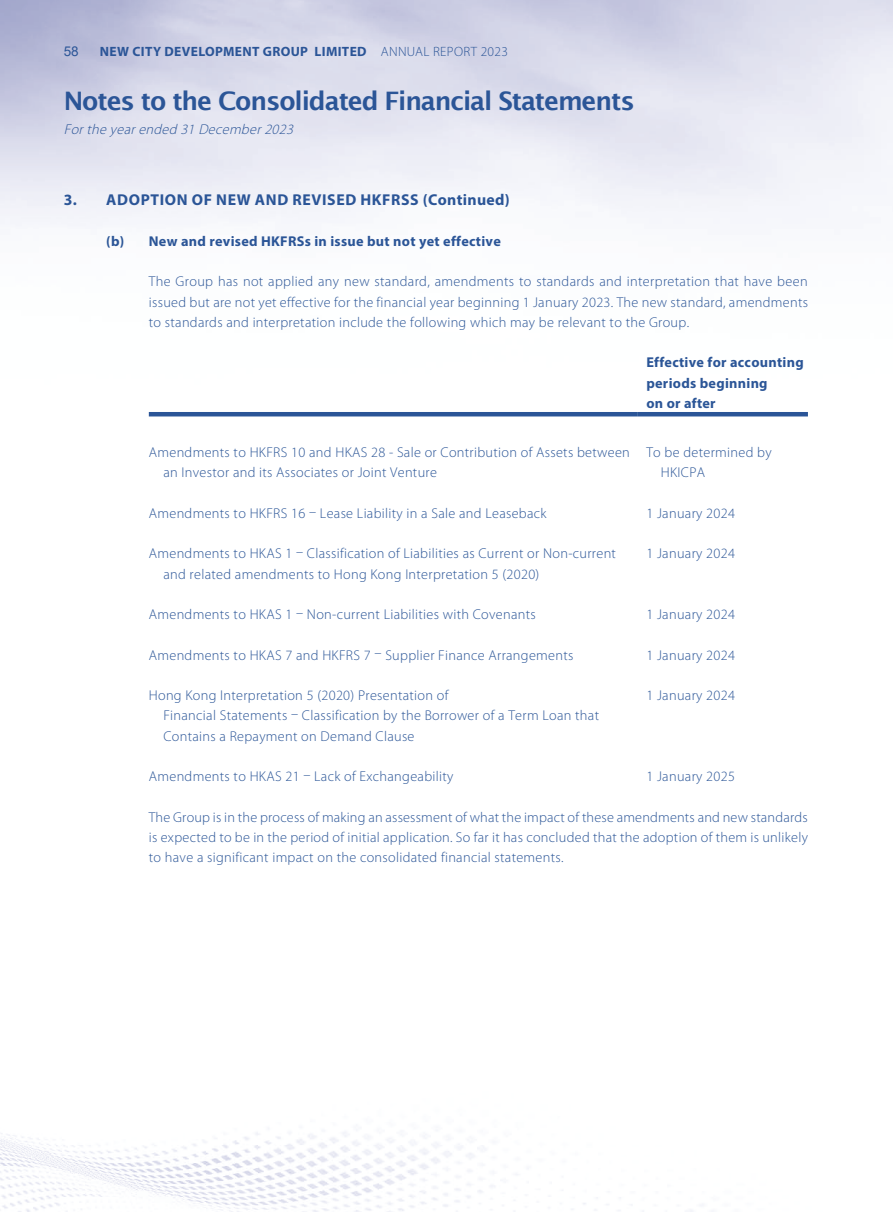
<style>
.page{position:relative;width:893px;height:1212px;background:#fff}
.page>*{position:absolute;margin:0;border:0;box-sizing:border-box;transform-origin:0 0}
.t1{font:600 25.5px "Lucida Sans";letter-spacing:-.045em;color:#2b5597}
.t2{font:700 15.75px "Myriad Pro";letter-spacing:.04em;color:#2b5597}
.t3{font:300 14.25px/20.2px "Myriad Pro";letter-spacing:.02em;color:#2b5597}
.t4{font:700 14.25px/20.2px "Myriad Pro";letter-spacing:.02em;color:#2b5597}
.t5{font:italic 300 14.25px "Myriad Pro";color:#2b5597}
.t6{font:700 13.5px "Myriad Pro";letter-spacing:.025em;color:#2b5597}
.t7{font:13.5px "Arial";color:#2b5597}
.s1{font-weight:300}
</style>
<div class="page">
<img style="left:0;top:0;width:893px;height:1212px">
<hr style="left:149px;top:412px;width:489px;height:4px;background:#2b5597">
<hr style="left:638px;top:412px;width:170px;height:4px;background:#2b5597">
<p class="t7" style="left:64px;top:42px;width:17px">58</p>
<p class="t6" style="left:100px;top:43px;width:410px">NEW CITY DEVELOPMENT GROUP LIMITED <span class="s1">ANNUAL REPORT 2023</span></p>
<h1 class="t1" style="left:64px;top:87px;width:572px">Notes to the Consolidated Financial Statements</h1>
<p class="t5" style="left:64px;top:121px;width:235px">Forthe yearended 31 December2023</p>
<p class="t2" style="left:64px;top:190px;width:447px">3. ADOPTION OF NEW AND REVISED HKFRSS (Continued)</p>
<p class="t4" style="left:106px;top:231px;width:396px">(b) New and revised HKFRSs in issue but not yet effective</p>
<p class="t3" style="left:149px;top:271px;width:661px;text-align:justify">The Group has not applied any new standard, amendments to standards and interpretation that have been issued but are not yet effective for the financial year beginning 1 January 2023. The new standard, amendments to standards and interpretation include the following which may be relevant to the Group.</p>
<p class="t4" style="left:646px;top:352px;width:159px">Effective for accounting periods beginning<br>on or after</p>
<p class="t3" style="left:163px;top:442px;width:468px;text-indent:-15px">Amendments to HKFRS 10 and HKAS 28 - Sale or Contribution of Assets between an Investor and its Associates or Joint Venture</p>
<p class="t3" style="left:661px;top:442px;width:112px;text-indent:-15px">To be determined by<br>HKICPA</p>
<p class="t3" style="left:149px;top:503px;width:399px">Amendments to HKFRS 16 – Lease Liability in a Sale and Leaseback</p>
<p class="t3" style="left:646px;top:503px;width:90px">1 January 2024</p>
<p class="t3" style="left:163px;top:543px;width:454px;text-indent:-15px">Amendments to HKAS 1 – Classification of Liabilities as Current or Non-current and related amendments to Hong Kong Interpretation 5 (2020)</p>
<p class="t3" style="left:646px;top:543px;width:90px">1 January 2024</p>
<p class="t3" style="left:149px;top:604px;width:389px">Amendments to HKAS 1 – Non-current Liabilities with Covenants</p>
<p class="t3" style="left:646px;top:604px;width:90px">1 January 2024</p>
<p class="t3" style="left:149px;top:644px;width:426px">Amendments to HKAS 7 and HKFRS 7 – Supplier Finance Arrangements</p>
<p class="t3" style="left:646px;top:644px;width:90px">1 January 2024</p>
<p class="t3" style="left:163px;top:685px;width:437px;text-indent:-15px">Hong Kong Interpretation 5 (2020) Presentation of<br>Financial Statements – Classification by the Borrower of a Term Loan that<br>Contains a Repayment on Demand Clause</p>
<p class="t3" style="left:646px;top:685px;width:90px">1 January 2024</p>
<p class="t3" style="left:149px;top:766px;width:306px">Amendments to HKAS 21 – Lack of Exchangeability</p>
<p class="t3" style="left:646px;top:766px;width:90px">1 January 2025</p>
<p class="t3" style="left:149px;top:806px;width:661px;text-align:justify">The Group is in the process of making an assessment of what the impact of these amendments and new standards is expected to be in the period of initial application. So far it has concluded that the adoption of them is unlikely to have a significant impact on the consolidated financial statements.</p>
</div>
